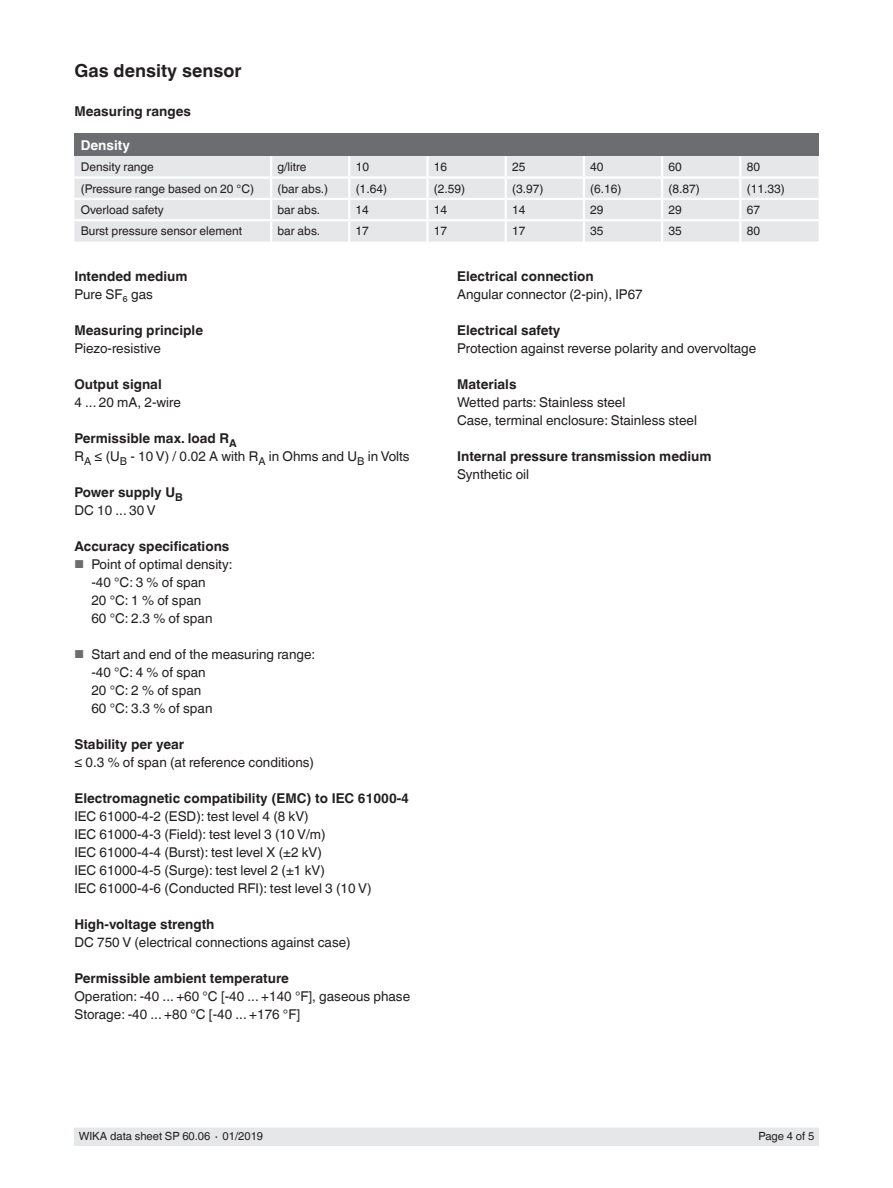
<style>
.page{position:relative;width:893px;height:1188px;background:#fff}
.page>*{position:absolute;margin:0;border:0;box-sizing:border-box;transform-origin:0 0}
.t1{font:700 18px "Helvetica World";color:#231f20}
.t2{font:13.5px/18px "Helvetica World";color:#231f20}
.t3{font:700 13.5px/18px "Helvetica World";color:#231f20}
.t4{font:700 13.5px "Helvetica World";color:#fff}
.t5{font:12px "Helvetica World";color:#231f20}
.t6{font:11.25px "Helvetica World";color:#231f20}
.s1{font-weight:700}
.s2{font-weight:400}
.s3{font-size:11.55px;color:#6c6d70}
</style>
<div class="page">
<div style="left:74px;top:1128px;width:745px;height:17px;background:#e6e7e9"></div>
<div style="left:74px;top:134px;width:745px;height:22px;background:#6c6d70"></div>
<div style="left:74px;top:156px;width:745px;height:86px;background:#e6e7e9"></div>
<hr style="left:270px;top:156px;width:2px;height:20px;background:#fff">
<hr style="left:348px;top:156px;width:2px;height:20px;background:#fff">
<hr style="left:426px;top:156px;width:3px;height:20px;background:#fff">
<hr style="left:505px;top:156px;width:2px;height:20px;background:#fff">
<hr style="left:583px;top:156px;width:2px;height:20px;background:#fff">
<hr style="left:661px;top:156px;width:2px;height:20px;background:#fff">
<hr style="left:739px;top:156px;width:2px;height:20px;background:#fff">
<hr style="left:74px;top:176px;width:197px;height:3px;background:#fff">
<hr style="left:271px;top:176px;width:78px;height:3px;background:#fff">
<hr style="left:349px;top:176px;width:78px;height:3px;background:#fff">
<hr style="left:427px;top:176px;width:79px;height:3px;background:#fff">
<hr style="left:426px;top:179px;width:3px;height:19px;background:#fff">
<hr style="left:506px;top:176px;width:78px;height:3px;background:#fff">
<hr style="left:584px;top:176px;width:78px;height:3px;background:#fff">
<hr style="left:662px;top:176px;width:78px;height:3px;background:#fff">
<hr style="left:740px;top:176px;width:79px;height:3px;background:#fff">
<hr style="left:74px;top:198px;width:197px;height:2px;background:#fff">
<hr style="left:271px;top:198px;width:78px;height:2px;background:#fff">
<svg style="left:270px;top:179px;width:2px;height:40px"></svg>
<hr style="left:349px;top:198px;width:78px;height:2px;background:#fff">
<svg style="left:348px;top:179px;width:2px;height:40px"></svg>
<hr style="left:427px;top:198px;width:79px;height:2px;background:#fff">
<hr style="left:426px;top:200px;width:3px;height:19px;background:#fff">
<hr style="left:506px;top:198px;width:78px;height:2px;background:#fff">
<svg style="left:505px;top:179px;width:2px;height:40px"></svg>
<hr style="left:584px;top:198px;width:78px;height:2px;background:#fff">
<svg style="left:583px;top:179px;width:2px;height:40px"></svg>
<hr style="left:662px;top:198px;width:78px;height:2px;background:#fff">
<svg style="left:661px;top:179px;width:2px;height:40px"></svg>
<hr style="left:740px;top:198px;width:79px;height:2px;background:#fff">
<svg style="left:739px;top:179px;width:2px;height:40px"></svg>
<hr style="left:74px;top:219px;width:197px;height:2px;background:#fff">
<hr style="left:271px;top:219px;width:78px;height:2px;background:#fff">
<hr style="left:270px;top:221px;width:2px;height:21px;background:#fff">
<hr style="left:349px;top:219px;width:78px;height:2px;background:#fff">
<hr style="left:348px;top:221px;width:2px;height:21px;background:#fff">
<hr style="left:427px;top:219px;width:79px;height:2px;background:#fff">
<hr style="left:426px;top:221px;width:3px;height:21px;background:#fff">
<hr style="left:506px;top:219px;width:78px;height:2px;background:#fff">
<hr style="left:505px;top:221px;width:2px;height:21px;background:#fff">
<hr style="left:584px;top:219px;width:78px;height:2px;background:#fff">
<hr style="left:583px;top:221px;width:2px;height:21px;background:#fff">
<hr style="left:662px;top:219px;width:78px;height:2px;background:#fff">
<hr style="left:661px;top:221px;width:2px;height:21px;background:#fff">
<hr style="left:740px;top:219px;width:79px;height:2px;background:#fff">
<hr style="left:739px;top:221px;width:2px;height:21px;background:#fff">
<h1 class="t1" style="left:74px;top:60px;width:169px">Gas density sensor</h1>
<p class="t3" style="left:74px;top:102px;width:118px">Measuring ranges</p>
<p class="t4" style="left:81px;top:137px;width:51px">Density</p>
<p class="t5" style="left:81px;top:160px;width:75px">Density range</p>
<p class="t5" style="left:277px;top:160px;width:31px">g/litre</p>
<p class="t5" style="left:356px;top:160px;width:15px">10</p>
<p class="t5" style="left:434px;top:160px;width:15px">16</p>
<p class="t5" style="left:512px;top:160px;width:15px">25</p>
<p class="t5" style="left:590px;top:160px;width:15px">40</p>
<p class="t5" style="left:668px;top:160px;width:15px">60</p>
<p class="t5" style="left:747px;top:160px;width:15px">80</p>
<p class="t5" style="left:81px;top:181px;width:175px">(Pressure range based on 20 °C)</p>
<p class="t5" style="left:277px;top:181px;width:52px">(bar abs.)</p>
<p class="t5" style="left:356px;top:181px;width:33px">(1.64)</p>
<p class="t5" style="left:434px;top:181px;width:33px">(2.59)</p>
<p class="t5" style="left:512px;top:181px;width:33px">(3.97)</p>
<p class="t5" style="left:590px;top:181px;width:33px">(6.16)</p>
<p class="t5" style="left:668px;top:181px;width:33px">(8.87)</p>
<p class="t5" style="left:747px;top:181px;width:40px">(11.33)</p>
<p class="t5" style="left:81px;top:203px;width:84px">Overload safety</p>
<p class="t5" style="left:277px;top:203px;width:44px">bar abs.</p>
<p class="t5" style="left:356px;top:203px;width:15px">14</p>
<p class="t5" style="left:434px;top:203px;width:15px">14</p>
<p class="t5" style="left:512px;top:203px;width:15px">14</p>
<p class="t5" style="left:590px;top:203px;width:15px">29</p>
<p class="t5" style="left:668px;top:203px;width:15px">29</p>
<p class="t5" style="left:747px;top:203px;width:15px">67</p>
<p class="t5" style="left:81px;top:224px;width:163px">Burst pressure sensor element</p>
<p class="t5" style="left:277px;top:224px;width:44px">bar abs.</p>
<p class="t5" style="left:356px;top:224px;width:15px">17</p>
<p class="t5" style="left:434px;top:224px;width:15px">17</p>
<p class="t5" style="left:512px;top:224px;width:15px">17</p>
<p class="t5" style="left:590px;top:224px;width:15px">35</p>
<p class="t5" style="left:668px;top:224px;width:15px">35</p>
<p class="t5" style="left:747px;top:224px;width:15px">80</p>
<p class="t3" style="left:74px;top:267px;width:115px">Intended medium</p>
<p class="t2" style="left:74px;top:285px;width:80px">Pure SF₆ gas</p>
<p class="t3" style="left:74px;top:321px;width:130px">Measuring principle</p>
<p class="t2" style="left:74px;top:339px;width:88px">Piezo-resistive</p>
<p class="t3" style="left:74px;top:375px;width:89px">Output signal</p>
<p class="t2" style="left:74px;top:393px;width:108px">4 ... 20 mA, 2-wire</p>
<p class="t2" style="left:74px;top:429px;width:337px"><span class="s1">Permissible max. load R</span><sub>A<br></sub>R<sub>A</sub> ≤ (U<sub>B</sub> - 10 V) / 0.02 A with R<sub>A</sub> in Ohms and U<sub>B</sub> in Volts</p>
<p class="t3" style="left:74px;top:483px;width:110px">Power supply U<sub>B<br></sub><span class="s2">DC 10 ... 30 V</span></p>
<p class="t3" style="left:74px;top:537px;width:156px">Accuracy specifications</p>
<p class="t2" style="left:91px;top:555px;width:143px;text-indent:-17px"><span class="s3">■</span> Point of optimal density: -40 °C: 3 % of span<br>20 °C: 1 % of span<br>60 °C: 2.3 % of span</p>
<p class="t2" style="left:91px;top:645px;width:225px;text-indent:-17px"><span class="s3">■</span> Start and end of the measuring range: -40 °C: 4 % of span<br>20 °C: 2 % of span<br>60 °C: 3.3 % of span</p>
<p class="t3" style="left:74px;top:735px;width:111px">Stability per year</p>
<p class="t2" style="left:74px;top:753px;width:241px">≤ 0.3 % of span (at reference conditions)</p>
<p class="t3" style="left:74px;top:789px;width:336px">Electromagnetic compatibility (EMC) to IEC 61000-4</p>
<p class="t2" style="left:74px;top:807px;width:299px">IEC 61000-4-2 (ESD): test level 4 (8 kV)<br>IEC 61000-4-3 (Field): test level 3 (10 V/m)<br>IEC 61000-4-4 (Burst): test level X (±2 kV)<br>IEC 61000-4-5 (Surge): test level 2 (±1 kV)<br>IEC 61000-4-6 (Conducted RFI): test level 3 (10 V)</p>
<p class="t3" style="left:74px;top:915px;width:142px">High-voltage strength</p>
<p class="t2" style="left:74px;top:933px;width:278px">DC 750 V (electrical connections against case)</p>
<p class="t3" style="left:74px;top:969px;width:216px">Permissible ambient temperature</p>
<p class="t2" style="left:74px;top:987px;width:337px">Operation: -40 ... +60 °C [-40 ... +140 °F], gaseous phase<br>Storage: -40 ... +80 °C [-40 ... +176 °F]</p>
<p class="t3" style="left:457px;top:268px;width:138px">Electrical connection</p>
<p class="t2" style="left:457px;top:286px;width:187px">Angular connector (2-pin), IP67</p>
<p class="t3" style="left:457px;top:322px;width:105px">Electrical safety</p>
<p class="t2" style="left:457px;top:340px;width:301px">Protection against reverse polarity and overvoltage</p>
<p class="t3" style="left:457px;top:376px;width:61px">Materials</p>
<p class="t2" style="left:457px;top:394px;width:241px">Wetted parts: Stainless steel<br>Case, terminal enclosure: Stainless steel</p>
<p class="t3" style="left:457px;top:448px;width:256px">Internal pressure transmission medium</p>
<p class="t2" style="left:457px;top:466px;width:74px">Synthetic oil</p>
<p class="t6" style="left:79px;top:1130px;width:186px">WIKA data sheet SP 60.06 ∙ 01/2019</p>
<p class="t6" style="left:759px;top:1130px;width:57px">Page 4 of 5</p>
</div>
